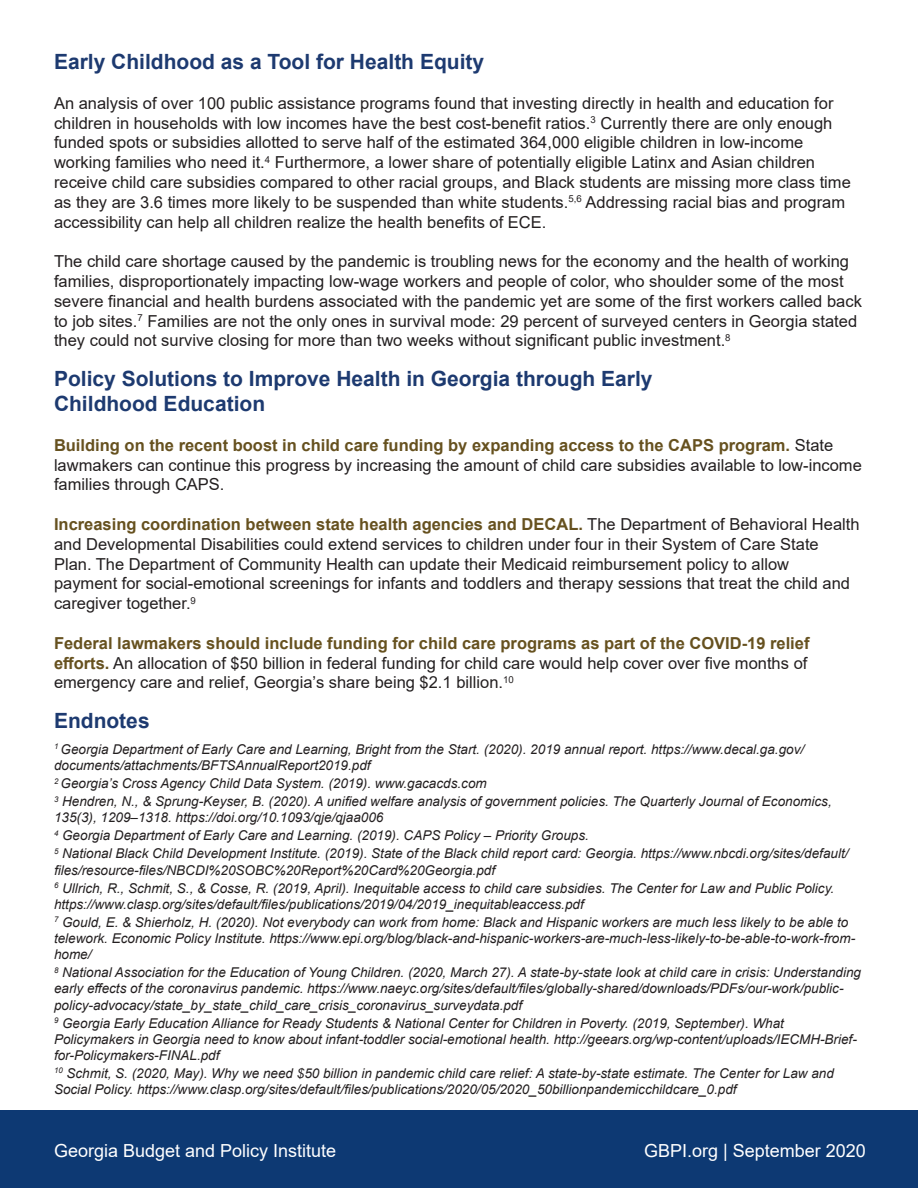
<style>
.page{position:relative;width:918px;height:1188px;background:#fff}
.page>*{position:absolute;margin:0;border:0;box-sizing:border-box;transform-origin:0 0}
.t1{font:700 21px "Arial";color:#1d3a70}
.t2{font:18px "Arial";color:#fff}
.t3{font:16.5px/19.8px "Arial";color:#231f20}
.t4{font:italic 13.5px/16.2px "Arial";color:#231f20}
.s1{font-weight:700;color:#66511f}
</style>
<div class="page">
<div style="left:0;top:1110px;width:918px;height:78px;background:#0d3973"></div>
<p class="t1" style="left:54px;top:47px;width:432px">Early Childhood as a Tool for Health Equity</p>
<p class="t3" style="left:54px;top:93px;width:798px">An analysis of over 100 public assistance programs found that investing directly in health and education for children in households with low incomes have the best cost-benefit ratios.<sup>3</sup> Currently there are only enough funded spots or subsidies allotted to serve half of the estimated 364,000 eligible children in low-income working families who need it.<sup>4</sup> Furthermore, a lower share of potentially eligible Latinx and Asian children receive child care subsidies compared to other racial groups, and Black students are missing more class time as they are 3.6 times more likely to be suspended than white students.<sup>5,6</sup> Addressing racial bias and program accessibility can help all children realize the health benefits of ECE.</p>
<p class="t3" style="left:54px;top:251px;width:809px">The child care shortage caused by the pandemic is troubling news for the economy and the health of working families, disproportionately impacting low-wage workers and people of color, who shoulder some of the most severe financial and health burdens associated with the pandemic yet are some of the first workers called back to job sites.<sup>7</sup> Families are not the only ones in survival mode: 29 percent of surveyed centers in Georgia stated they could not survive closing for more than two weeks without significant public investment.<sup>8</sup></p>
<p class="t1" style="left:54px;top:364px;width:600px">Policy Solutions to Improve Health in Georgia through Early</p>
<p class="t1" style="left:54px;top:389px;width:213px">Childhood Education</p>
<p class="t3" style="left:54px;top:435px;width:809px"><span class="s1">Building on the recent boost in child care funding by expanding access to the CAPS program.</span> State lawmakers can continue this progress by increasing the amount of child care subsidies available to low-income families through CAPS.</p>
<p class="t3" style="left:54px;top:514px;width:807px"><span class="s1">Increasing coordination between state health agencies and DECAL.</span> The Department of Behavioral Health and Developmental Disabilities could extend services to children under four in their System of Care State</p>
<p class="t3" style="left:54px;top:554px;width:737px">Plan. The Department of Community Health can update their Medicaid reimbursement policy to allow</p>
<p class="t3" style="left:54px;top:574px;width:798px">payment for social-emotional screenings for infants and toddlers and therapy sessions that treat the child and caregiver together.<sup>9</sup></p>
<p class="t3" style="left:54px;top:633px;width:757px"><span class="s1">Federal lawmakers should include funding for child care programs as part of the COVID-19 relief efforts.</span> An allocation of $50 billion in federal funding for child care would help cover over five months of emergency care and relief, Georgia’s share being $2.1 billion.<sup>10</sup></p>
<p class="t1" style="left:54px;top:706px;width:97px">Endnotes</p>
<p class="t4" style="left:54px;top:741px;width:752px"><sup>1</sup> Georgia Department of Early Care and Learning, Bright from the Start. (2020). 2019 annual report. https://www.decal.ga.gov/ documents/attachments/BFTSAnnualReport2019.pdf</p>
<p class="t4" style="left:54px;top:776px;width:434px"><sup>2</sup> Georgia’s Cross Agency Child Data System. (2019). www.gacacds.com</p>
<p class="t4" style="left:54px;top:794px;width:779px"><sup>3</sup> Hendren, N., &amp; Sprung-Keyser, B. (2020). A unified welfare analysis of government policies. The Quarterly Journal of Economics,<br>135(3), 1209–1318. https://doi.org/10.1093/qje/qjaa006</p>
<p class="t4" style="left:54px;top:828px;width:536px"><sup>4</sup> Georgia Department of Early Care and Learning. (2019). CAPS Policy – Priority Groups.</p>
<p class="t4" style="left:54px;top:846px;width:796px"><sup>5</sup> National Black Child Development Institute. (2019). State of the Black child report card: Georgia. https://www.nbcdi.org/sites/default/ files/resource-files/NBCDI%20SOBC%20Report%20Card%20Georgia.pdf</p>
<p class="t4" style="left:54px;top:880px;width:782px"><sup>6</sup> Ullrich, R., Schmit, S., &amp; Cosse, R. (2019, April). Inequitable access to child care subsidies. The Center for Law and Public Policy. https://www.clasp.org/sites/default/files/publications/2019/04/2019_inequitableaccess.pdf</p>
<p class="t4" style="left:54px;top:914px;width:803px"><sup>7</sup> Gould, E. &amp; Shierholz, H. (2020). Not everybody can work from home: Black and Hispanic workers are much less likely to be able to telework. Economic Policy Institute. https://www.epi.org/blog/black-and-hispanic-workers-are-much-less-likely-to-be-able-to-work-from&shy;home/</p>
<p class="t4" style="left:54px;top:965px;width:809px"><sup>8</sup> National Association for the Education of Young Children. (2020, March 27). A state-by-state look at child care in crisis: Understanding early effects of the coronavirus pandemic. https://www.naeyc.org/sites/default/files/globally-shared/downloads/PDFs/our-work/public&shy;policy-advocacy/state_by_state_child_care_crisis_coronavirus_surveydata.pdf</p>
<p class="t4" style="left:54px;top:1015px;width:804px"><sup>9</sup> Georgia Early Education Alliance for Ready Students &amp; National Center for Children in Poverty. (2019, September). What<br>Policymakers in Georgia need to know about infant-toddler social-emotional health. http://geears.org/wp-content/uploads/IECMH-Brief&shy;for-Policymakers-FINAL.pdf</p>
<p class="t4" style="left:54px;top:1065px;width:781px"><sup>10</sup> Schmit, S. (2020, May). Why we need $50 billion in pandemic child care relief: A state-by-state estimate. The Center for Law and<br>Social Policy. https://www.clasp.org/sites/default/files/publications/2020/05/2020_50billionpandemicchildcare_0.pdf</p>
<p class="t2" style="left:54px;top:1138px;width:284px">Georgia Budget and Policy Institute</p>
<p class="t2" style="left:644px;top:1138px;width:223px">GBPI.org | September 2020</p>
</div>
